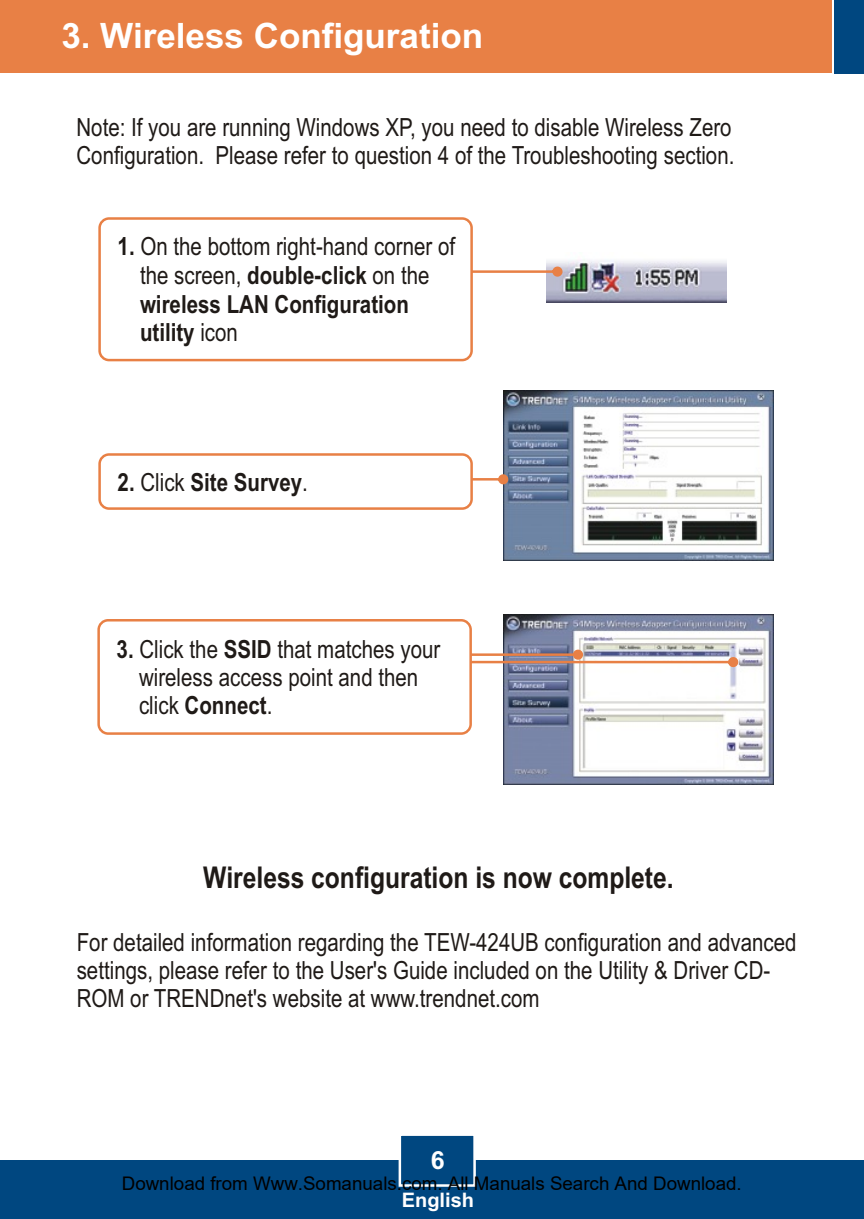
<style>
.page{position:relative;width:864px;height:1219px;background:#fff}
.page>*{position:absolute;margin:0;border:0;box-sizing:border-box;transform-origin:0 0}
.t1{font:700 35px "Arial";color:#fff}
.t2{font:700 30px "Arial Narrow";color:#1f1a17}
.t3{font:25px/28.5px "Arial Narrow";color:#1f1a17}
.t4{font:700 25px "Arial Narrow";color:#1f1a17}
.t5{font:700 25px "Arial";color:#fff}
.t6{font:700 20px "Arial";color:#fff}
.t7{font:18.75px "Arial";color:#000}
.s1{font-weight:700}
.s2{font-weight:400}
</style>
<div class="page">
<img style="left:503px;top:391px;width:270px;height:170px">
<img style="left:503px;top:615px;width:270px;height:170px">
<div style="left:0;top:1160px;width:863px;height:59px;background:#004780"></div>
<div style="left:0;top:0;width:831px;height:73px;background:#e88045"></div>
<div style="left:834px;top:0;width:29px;height:73px;background:#004780"></div>
<img style="left:546px;top:259px;width:180px;height:43px">
<svg style="left:398px;top:1135px;width:78px;height:52px"></svg>
<svg style="left:473px;top:267px;width:89px;height:10px"></svg>
<svg style="left:472px;top:650px;width:266px;height:17px"></svg>
<svg style="left:473px;top:474px;width:35px;height:10px"></svg>
<div style="left:98px;top:217px;width:375px;height:144px;background:#fff;border:3px solid #e88045;border-radius:9px"></div>
<div style="left:98px;top:453px;width:375px;height:57px;background:#fff;border:3px solid #e88045;border-radius:9px"></div>
<div style="left:97px;top:619px;width:375px;height:116px;background:#fff;border:3px solid #e88045;border-radius:9px"></div>
<h1 class="t1" style="left:61px;top:23px;width:423px">3. Wireless Configuration</h1>
<p class="t3" style="left:76px;top:115px;width:659px">Note: If you are running Windows XP, you need to disable Wireless Zero<br>Configuration. Please refer to question 4 of the Troubleshooting section.</p>
<p class="t3" style="left:140px;top:235px;width:316px;text-indent:-22px"><span class="s1">1.</span> On the bottom right-hand corner of the screen, <span class="s1">double-click</span> on the <span class="s1">wireless LAN Configuration utility</span> icon</p>
<p class="t4" style="left:118px;top:473px;width:192px">2. <span class="s2">Click</span> Site Survey<span class="s2">.</span></p>
<p class="t3" style="left:139px;top:637px;width:303px;text-indent:-22px"><span class="s1">3.</span> Click the <span class="s1">SSID</span> that matches your wireless access point and then click <span class="s1">Connect</span>.</p>
<p class="t2" style="left:203px;top:866px;width:472px">Wireless configuration is now complete.</p>
<p class="t3" style="left:77px;top:930px;width:721px">For detailed information regarding the TEW-424UB configuration and advanced settings, please refer to the User's Guide included on the Utility &amp; Driver CD-<br>ROM or TRENDnet's website at www.trendnet.com</p>
<p class="t5" style="left:430px;top:1151px;width:15px">6</p>
<p class="t7" style="left:122px;top:1173px;width:621px">Download from Www.Somanuals.com. All Manuals Search And Download.</p>
<p class="t6" style="left:402px;top:1192px;width:74px">English</p>
</div>
